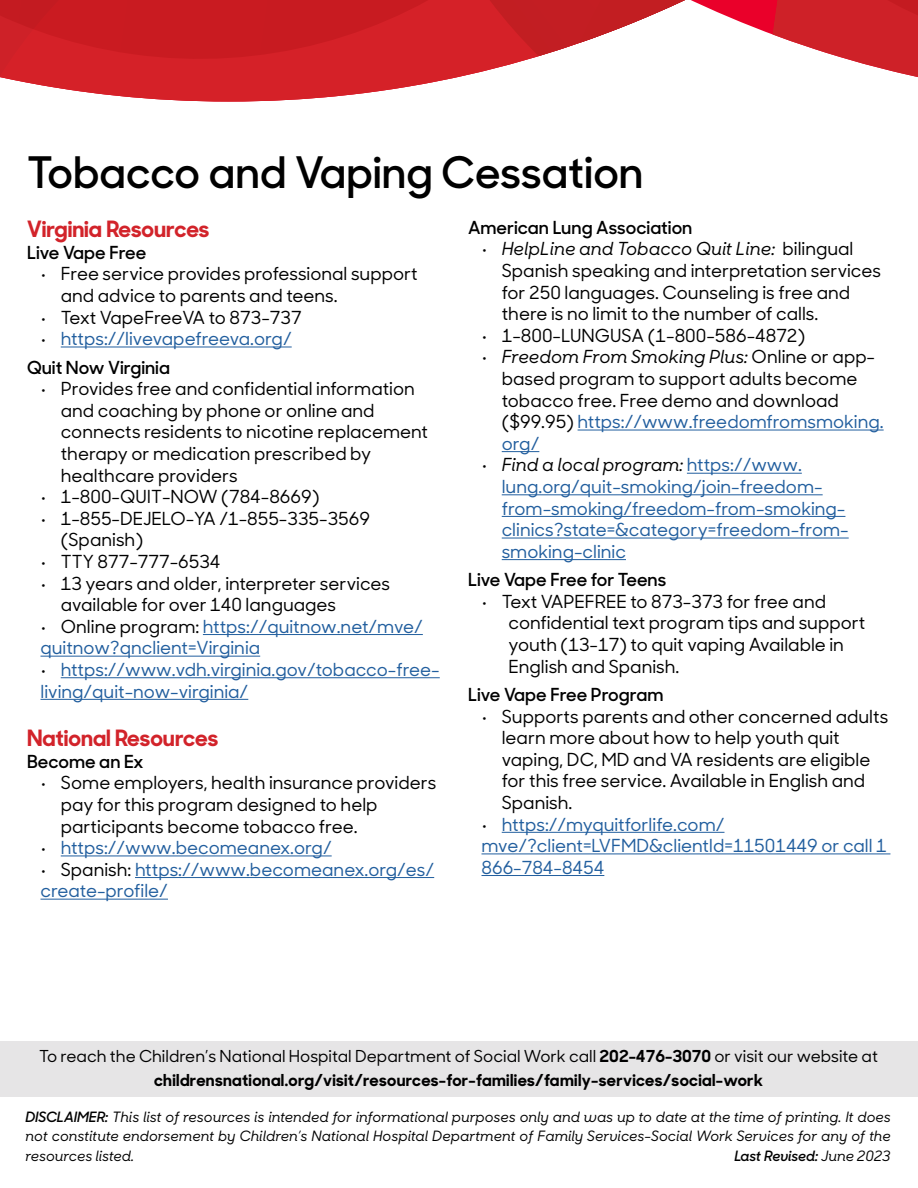
<style>
.page{position:relative;width:918px;height:1188px;background:#fff}
.page>*{position:absolute;margin:0;border:0;box-sizing:border-box;transform-origin:0 0}
.t1{font:600 43.5px "Sharp Sans Display No 1";color:#000}
.t2{font:700 22.5px "Sharp Sans Display No 1";color:#d2232a}
.t3{font:500 18px/21.6px "Sharp Sans Display No 1";color:#000}
.t4{font:500 18px/21.6px "Sharp Sans Display No 1";color:#215e9e}
.t5{font:600 18px "Sharp Sans Display No 1";color:#000}
.t6{font:700 16.5px/24px "Sharp Sans Display No 1";letter-spacing:.02em;color:#000;text-align:center}
.t7{font:italic 500 14.25px/19.5px "Sharp Sans Display No 1";color:#000;text-align:justify}
.t8{font:italic 600 14.25px "Sharp Sans Display No 1";color:#000}
.s1{color:#000}
.s2{font-style:italic}
.s3{color:#215e9e}
.s4{font-style:italic;color:#000}
.s5{font-weight:500}
.s6{font-weight:600}
</style>
<div class="page">
<hr style="left:687px;top:473px;width:115px;height:1px;background:#215e9e">
<div style="left:0;top:1041px;width:918px;height:55px;background:#e6e5e6"></div>
<hr style="left:61px;top:347px;width:231px;height:1px;background:#215e9e">
<hr style="left:203px;top:634px;width:220px;height:1px;background:#215e9e">
<hr style="left:40px;top:656px;width:220px;height:1px;background:#215e9e">
<hr style="left:61px;top:677px;width:379px;height:1px;background:#215e9e">
<hr style="left:40px;top:699px;width:208px;height:1px;background:#215e9e">
<hr style="left:61px;top:855px;width:271px;height:1px;background:#215e9e">
<hr style="left:135px;top:877px;width:299px;height:1px;background:#215e9e">
<hr style="left:40px;top:899px;width:128px;height:1px;background:#215e9e">
<hr style="left:578px;top:430px;width:306px;height:1px;background:#215e9e">
<hr style="left:502px;top:451px;width:37px;height:1px;background:#215e9e">
<hr style="left:502px;top:494px;width:321px;height:1px;background:#215e9e">
<hr style="left:502px;top:516px;width:343px;height:1px;background:#215e9e">
<hr style="left:502px;top:538px;width:347px;height:1px;background:#215e9e">
<hr style="left:502px;top:559px;width:124px;height:1px;background:#215e9e">
<hr style="left:502px;top:832px;width:222px;height:1px;background:#215e9e">
<hr style="left:482px;top:853px;width:408px;height:1px;background:#215e9e">
<hr style="left:482px;top:875px;width:122px;height:1px;background:#215e9e">
<svg style="left:691px;top:0;width:227px;height:77px"></svg>
<svg style="left:78px;top:91px;width:302px;height:11px;fill:#d52128"></svg>
<svg style="left:0;top:0;width:685px;height:91px"></svg>
<h1 class="t1" style="left:27px;top:138px;width:618px">Tobacco and Vaping Cessation</h1>
<h3 class="t2" style="left:27px;top:210px;width:184px">Virginia Resources</h3>
<h4 class="t5" style="left:27px;top:238px;width:121px">Live Vape Free</h4>
<p class="t3" style="left:61px;top:262px;width:358px;text-indent:-20px">• Free service provides professional support and advice to parents and teens.</p>
<p class="t3" style="left:40px;top:306px;width:263px">• Text VapeFreeVA to 873-737</p>
<p class="t4" style="left:40px;top:327px;width:253px"><span class="s1">•</span> https://livevapefreeva.org/</p>
<h4 class="t5" style="left:27px;top:353px;width:144px">Quit Now Virginia</h4>
<p class="t3" style="left:61px;top:377px;width:369px;text-indent:-20px">• Provides free and confidential information and coaching by phone or online and connects residents to nicotine replacement therapy or medication prescribed by healthcare providers</p>
<p class="t3" style="left:40px;top:485px;width:280px">• 1-800-QUIT-NOW (784-8669)</p>
<p class="t3" style="left:61px;top:507px;width:311px;text-indent:-20px">• 1-855-DEJELO-YA /1-855-335-3569 (Spanish)</p>
<p class="t3" style="left:40px;top:550px;width:182px">• TTY 877-777-6534</p>
<p class="t3" style="left:61px;top:572px;width:331px;text-indent:-20px">• 13 years and older, interpreter services available for over 140 languages</p>
<p class="t4" style="left:40px;top:615px;width:384px"><span class="s1">• Online program:</span> https://quitnow.net/mve/ quitnow?qnclient=Virginia</p>
<p class="t4" style="left:40px;top:658px;width:401px"><span class="s1">•</span> https://www.vdh.virginia.gov/tobacco-free&shy;living/quit-now-virginia/</p>
<h3 class="t2" style="left:27px;top:719px;width:193px">National Resources</h3>
<h4 class="t5" style="left:27px;top:747px;width:118px">Become an Ex</h4>
<p class="t3" style="left:61px;top:771px;width:377px;text-indent:-20px">• Some employers, health insurance providers pay for this program designed to help participants become tobacco free.</p>
<p class="t4" style="left:40px;top:836px;width:293px"><span class="s1">•</span> https://www.becomeanex.org/</p>
<p class="t4" style="left:40px;top:858px;width:395px"><span class="s1">• Spanish:</span> https://www.becomeanex.org/es/ create-profle/</p>
<h4 class="t5" style="left:468px;top:213px;width:226px">American Lung Association</h4>
<p class="t3" style="left:502px;top:237px;width:381px;text-indent:-20px"><span class="s2">• HelpLine and Tobacco Quit Line:</span> bilingual Spanish speaking and interpretation services for 250 languages. Counseling is free and there is no limit to the number of calls.</p>
<p class="t3" style="left:482px;top:324px;width:325px">• 1-800-LUNGUSA (1-800-586-4872)</p>
<p class="t3" style="left:502px;top:345px;width:383px;text-indent:-20px"><span class="s2">• Freedom From Smoking Plus:</span> Online or app&shy;based program to support adults become tobacco free. Free demo and download ($99.95) <span class="s3">https://www.freedomfromsmoking. org/</span></p>
<p class="t4" style="left:502px;top:453px;width:348px;text-indent:-20px"><span class="s4">• Find a local program:</span> https://www. lung.org/quit-smoking/join-freedom&shy;from-smoking/freedom-from-smoking&shy;clinics?state=&amp;category=freedom-from&shy;smoking-clinic</p>
<h4 class="t5" style="left:468px;top:566px;width:200px">Live Vape Free for Teens</h4>
<p class="t3" style="left:508px;top:590px;width:358px;text-indent:-27px">• Text VAPEFREE to 873-373 for free and confidential text program tips and support youth (13-17) to quit vaping Available in English and Spanish.</p>
<h4 class="t5" style="left:468px;top:680px;width:197px">Live Vape Free Program</h4>
<p class="t3" style="left:502px;top:705px;width:388px;text-indent:-20px">• Supports parents and other concerned adults learn more about how to help youth quit vaping, DC, MD and VA residents are eligible for this free service. Available in English and Spanish.</p>
<p class="t4" style="left:482px;top:813px;width:407px"><span class="s1">•</span> https://myquitforlife.com/ mve/?client=LVFMD&amp;clientId=11501449 or call 1<br>866-784-8454</p>
<p class="t6" style="left:39px;top:1042px;width:840px"><span class="s5">To reach the Children’s National Hospital Department of Social Work call</span> 202-476-3070 <span class="s5">or visit our website at </span>childrensnational.org/visit/resources-for-families/family-services/social-work</p>
<p class="t7" style="left:25px;top:1107px;width:867px"><span class="s6">DISCLAIMER:</span> This list of resources is intended for informational purposes only and was up to date at the time of printing. It does not constitute endorsement by Children’s National Hospital Department of Family Services-Social Work Services for any of the resources listed.</p>
<p class="t8" style="left:734px;top:1144px;width:158px">Last Revised: <span class="s5">June 2023</span></p>
</div>
